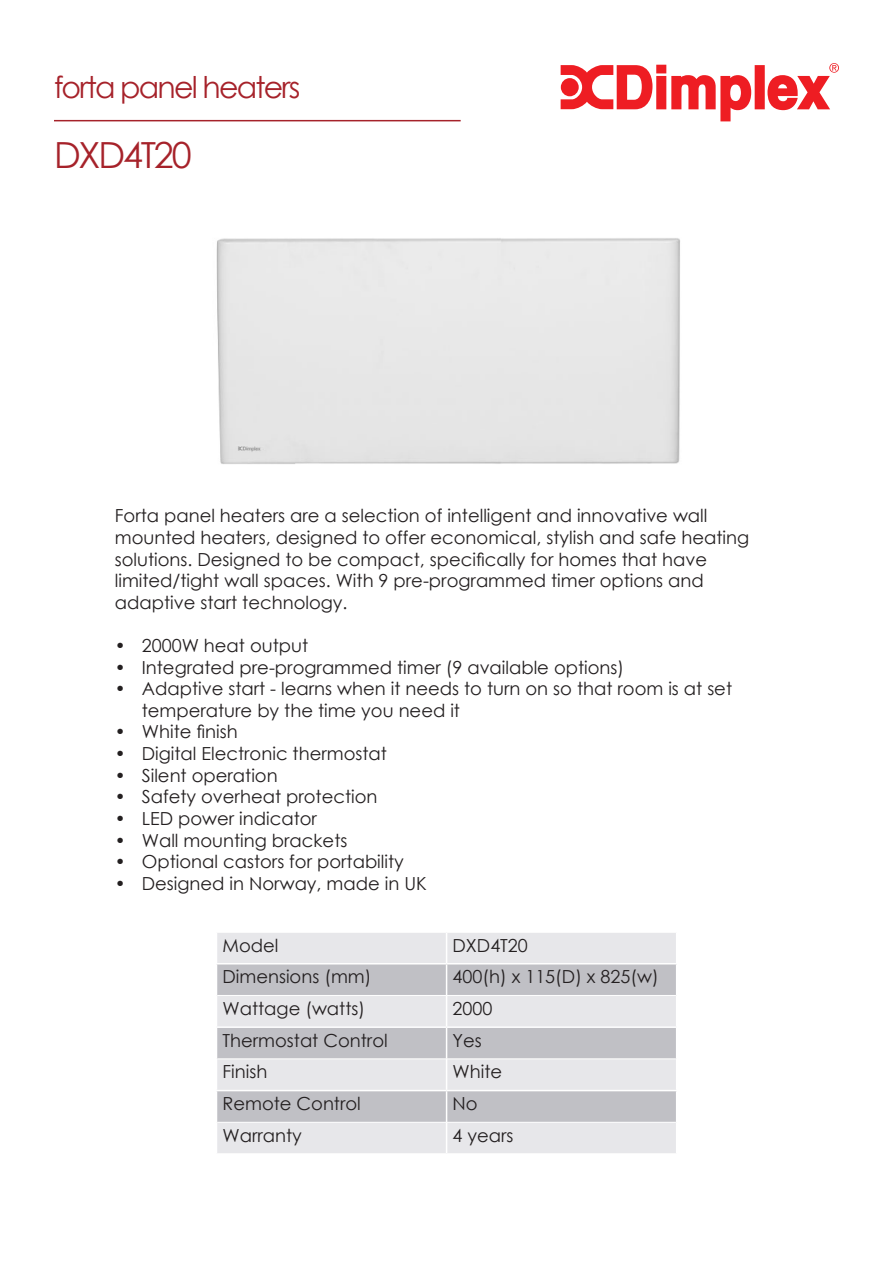
<style>
.page{position:relative;width:893px;height:1263px;background:#fff}
.page>*{position:absolute;margin:0;border:0;box-sizing:border-box;transform-origin:0 0}
.t1{font:36px "Century Gothic";letter-spacing:-.06em;color:#a6222a}
.t2{font:30px "Century Gothic";letter-spacing:-.06em;color:#a6222a}
.t3{font:18px/21.6px "Century Gothic";color:#231f20}
</style>
<div class="page">
<svg style="left:561px;top:63px;width:278px;height:58px"></svg>
<hr style="left:54px;top:120px;width:407px;height:1px;background:#a6222a">
<div style="left:216px;top:238px;width:464px;height:226px;background:#e7e7e7"></div>
<div style="left:217px;top:933px;width:459px;height:220px;background:#e7e7ea"></div>
<svg style="left:217px;top:964px;width:459px;height:158px;background:#d0d0d4"></svg>
<hr style="left:446px;top:933px;width:1px;height:30px;background:#fff">
<hr style="left:216px;top:963px;width:231px;height:1px;background:#fff">
<hr style="left:447px;top:963px;width:230px;height:1px;background:#fff">
<hr style="left:446px;top:964px;width:1px;height:31px;background:#fff">
<hr style="left:446px;top:996px;width:1px;height:30px;background:#fff">
<hr style="left:216px;top:1026px;width:231px;height:2px;background:#fff">
<hr style="left:447px;top:1026px;width:230px;height:2px;background:#fff">
<hr style="left:446px;top:1028px;width:1px;height:31px;background:#fff">
<hr style="left:446px;top:1059px;width:1px;height:31px;background:#fff">
<hr style="left:216px;top:1090px;width:231px;height:1px;background:#fff">
<hr style="left:447px;top:1090px;width:230px;height:1px;background:#fff">
<hr style="left:446px;top:1091px;width:1px;height:31px;background:#fff">
<hr style="left:446px;top:1122px;width:1px;height:31px;background:#fff">
<hr style="left:217px;top:995px;width:230px;height:1px;background:#fff">
<hr style="left:447px;top:995px;width:229px;height:1px;background:#fff">
<hr style="left:217px;top:1058px;width:230px;height:1px;background:#fff">
<hr style="left:447px;top:1058px;width:229px;height:1px;background:#fff">
<hr style="left:217px;top:1122px;width:230px;height:1px;background:#fff">
<hr style="left:447px;top:1122px;width:229px;height:1px;background:#fff">
<p class="t2" style="left:54px;top:66px;width:248px">forta panel heaters</p>
<p class="t1" style="left:54px;top:130px;width:139px">DXD4T20</p>
<p class="t3" style="left:115px;top:505px;width:636px">Forta panel heaters are a selection of intelligent and innovative wall mounted heaters, designed to offer economical, stylish and safe heating solutions. Designed to be compact, specifically for homes that have limited/tight wall spaces. With 9 pre-programmed timer options and adaptive start technology.</p>
<p class="t3" style="left:115px;top:634px;width:195px">• 2000W heat output</p>
<p class="t3" style="left:115px;top:656px;width:511px">• Integrated pre-programmed timer (9 available options)</p>
<p class="t3" style="left:142px;top:678px;width:592px;text-indent:-27px">• Adaptive start - learns when it needs to turn on so that room is at set temperature by the time you need it</p>
<p class="t3" style="left:115px;top:721px;width:124px">• White finish</p>
<p class="t3" style="left:115px;top:742px;width:274px">• Digital Electronic thermostat</p>
<p class="t3" style="left:115px;top:764px;width:164px">• Silent operation</p>
<p class="t3" style="left:115px;top:786px;width:264px">• Safety overheat protection</p>
<p class="t3" style="left:115px;top:807px;width:204px">• LED power indicator</p>
<p class="t3" style="left:115px;top:829px;width:234px">• Wall mounting brackets</p>
<p class="t3" style="left:115px;top:850px;width:291px">• Optional castors for portability</p>
<p class="t3" style="left:115px;top:872px;width:313px">• Designed in Norway, made in UK</p>
<p class="t3" style="left:222px;top:934px;width:57px">Model</p>
<p class="t3" style="left:453px;top:934px;width:77px">DXD4T20</p>
<p class="t3" style="left:222px;top:966px;width:150px">Dimensions (mm)</p>
<p class="t3" style="left:453px;top:966px;width:208px">400(h) x 115(D) x 825(w)</p>
<p class="t3" style="left:222px;top:997px;width:144px">Wattage (watts)</p>
<p class="t3" style="left:453px;top:997px;width:41px">2000</p>
<p class="t3" style="left:222px;top:1029px;width:167px">Thermostat Control</p>
<p class="t3" style="left:453px;top:1029px;width:31px">Yes</p>
<p class="t3" style="left:222px;top:1061px;width:46px">Finish</p>
<p class="t3" style="left:453px;top:1061px;width:51px">White</p>
<p class="t3" style="left:222px;top:1092px;width:140px">Remote Control</p>
<p class="t3" style="left:453px;top:1092px;width:27px">No</p>
<p class="t3" style="left:222px;top:1124px;width:81px">Warranty</p>
<p class="t3" style="left:453px;top:1124px;width:63px">4 years</p>
</div>
